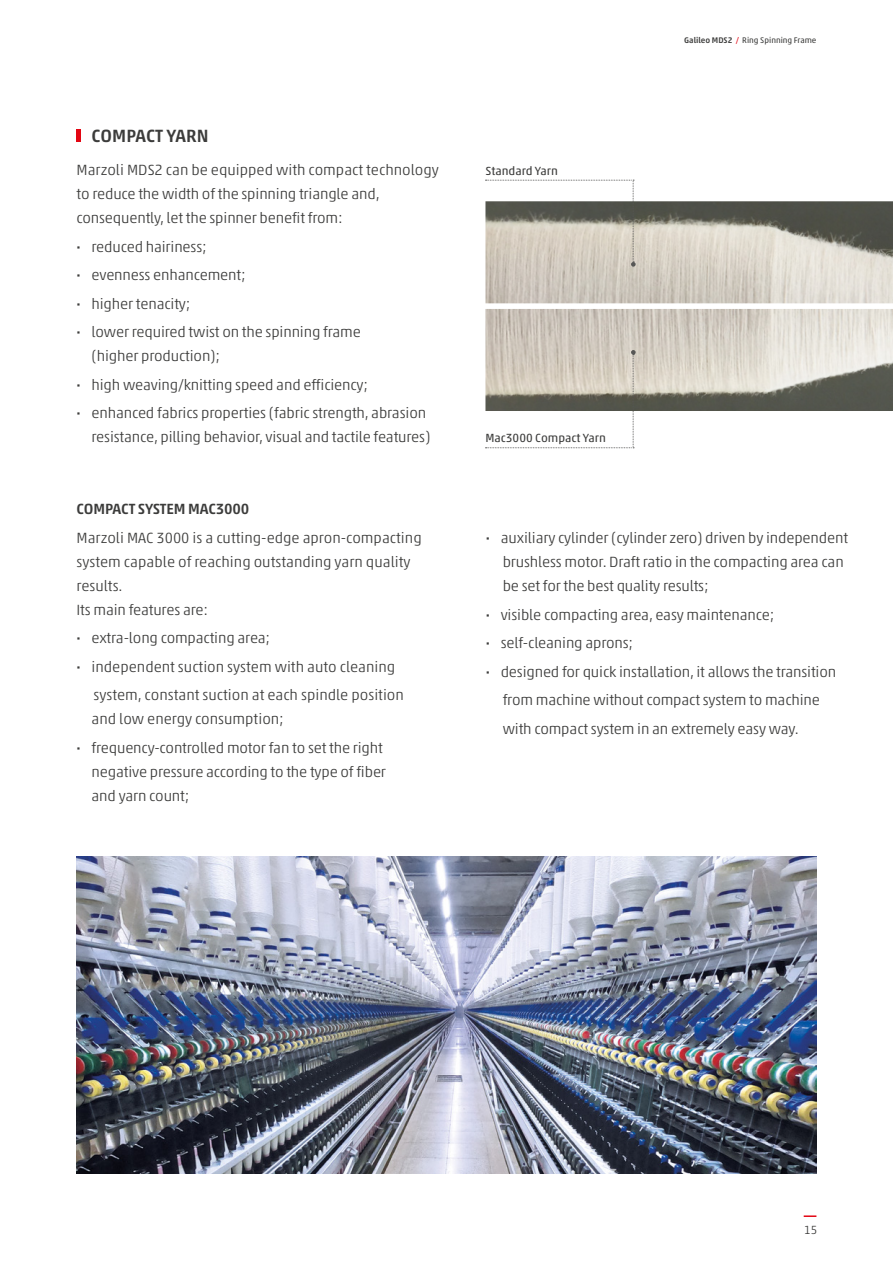
<style>
.page{position:relative;width:893px;height:1263px;background:#fff}
.page>*{position:absolute;margin:0;border:0;box-sizing:border-box;transform-origin:0 0}
.t1{font:500 18px "Akko W1 G";color:#3c3c3b}
.t2{font:300 15px/24px "Akko W1 G";letter-spacing:-.01em;color:#3c3c3b}
.t3{font:500 15px "Akko W1 G";letter-spacing:-.01em;color:#3c3c3b}
.t4{font:12px "Akko W1 G";color:#3c3c3b}
.t5{font:300 12px "Akko W1 G";color:#3c3c3b}
.t6{font:8.25px "Akko W1 G";color:#3c3c3b}
.s1{font-weight:500}
.s2{color:#e30613}
</style>
<div class="page">
<svg style="left:804px;top:1215px;width:12px;height:2px"></svg>
<hr style="left:77px;top:129px;width:4px;height:13px;background:#e30613">
<img style="left:77px;top:857px;width:739px;height:317px">
<img style="left:485px;top:201px;width:408px;height:102px">
<img style="left:485px;top:309px;width:408px;height:102px">
<svg style="left:485px;top:180px;width:151px;height:87px"></svg>
<svg style="left:485px;top:350px;width:151px;height:98px"></svg>
<p class="t1" style="left:92px;top:123px;width:119px">COMPACT YARN</p>
<p class="t2" style="left:77px;top:157px;width:364px">Marzoli MDS2 can be equipped with compact technology to reduce the width of the spinning triangle and, consequently, let the spinner benefit from:</p>
<p class="t2" style="left:77px;top:231px;width:286px;line-height:28.5px"><span class="s1">·</span> reduced hairiness;<br><span class="s1">·</span> evenness enhancement;<br><span class="s1">·</span> higher tenacity;<br><span class="s1">·</span> lower required twist on the spinning frame</p>
<p class="t2" style="left:77px;top:341px;width:351px;line-height:28.5px;text-indent:15px">(higher production);<br><span class="s1">·</span> high weaving/knitting speed and efficiency;<br><span class="s1">·</span> enhanced fabrics properties (fabric strength, abrasion</p>
<p class="t2" style="left:92px;top:424px;width:340px">resistance, pilling behavior, visual and tactile features)</p>
<p class="t3" style="left:77px;top:498px;width:174px">COMPACT SYSTEM MAC3000</p>
<p class="t2" style="left:77px;top:525px;width:347px">Marzoli MAC 3000 is a cutting-edge apron-compacting system capable of reaching outstanding yarn quality results.<br>Its main features are:</p>
<p class="t2" style="left:77px;top:625px;width:195px"><span class="s1">·</span> extra-long compacting area;</p>
<p class="t2" style="left:77px;top:654px;width:320px"><span class="s1">·</span> independent suction system with auto cleaning</p>
<p class="t2" style="left:94px;top:682px;width:312px">system, constant suction at each spindle position</p>
<p class="t2" style="left:77px;top:704px;width:308px;line-height:28.5px;text-indent:15px">and low energy consumption;<br><span class="s1">·</span> frequency-controlled motor fan to set the right</p>
<p class="t2" style="left:92px;top:759px;width:296px">negative pressure according to the type of fiber and yarn count;</p>
<p class="t4" style="left:485px;top:162px;width:74px">Standard Yarn</p>
<p class="t6" style="left:684px;top:34px;width:134px"><span class="s1">Galileo MDS2</span> <span class="s2">/</span> Ring Spinning Frame</p>
<p class="t4" style="left:485px;top:429px;width:122px">Mac3000 Compact Yarn</p>
<p class="t2" style="left:503px;top:525px;width:347px;text-indent:-17px"><span class="s1">·</span> auxiliary cylinder (cylinder zero) driven by independent brushless motor. Draft ratio in the compacting area can be set for the best quality results;</p>
<p class="t2" style="left:486px;top:602px;width:290px"><span class="s1">·</span> visible compacting area, easy maintenance;</p>
<p class="t2" style="left:486px;top:630px;width:149px"><span class="s1">·</span> self-cleaning aprons;</p>
<p class="t2" style="left:486px;top:659px;width:352px"><span class="s1">·</span> designed for quick installation, it allows the transition</p>
<p class="t2" style="left:503px;top:687px;width:319px">from machine without compact system to machine</p>
<p class="t2" style="left:503px;top:716px;width:298px">with compact system in an extremely easy way.</p>
<p class="t5" style="left:804px;top:1221px;width:15px">15</p>
</div>
